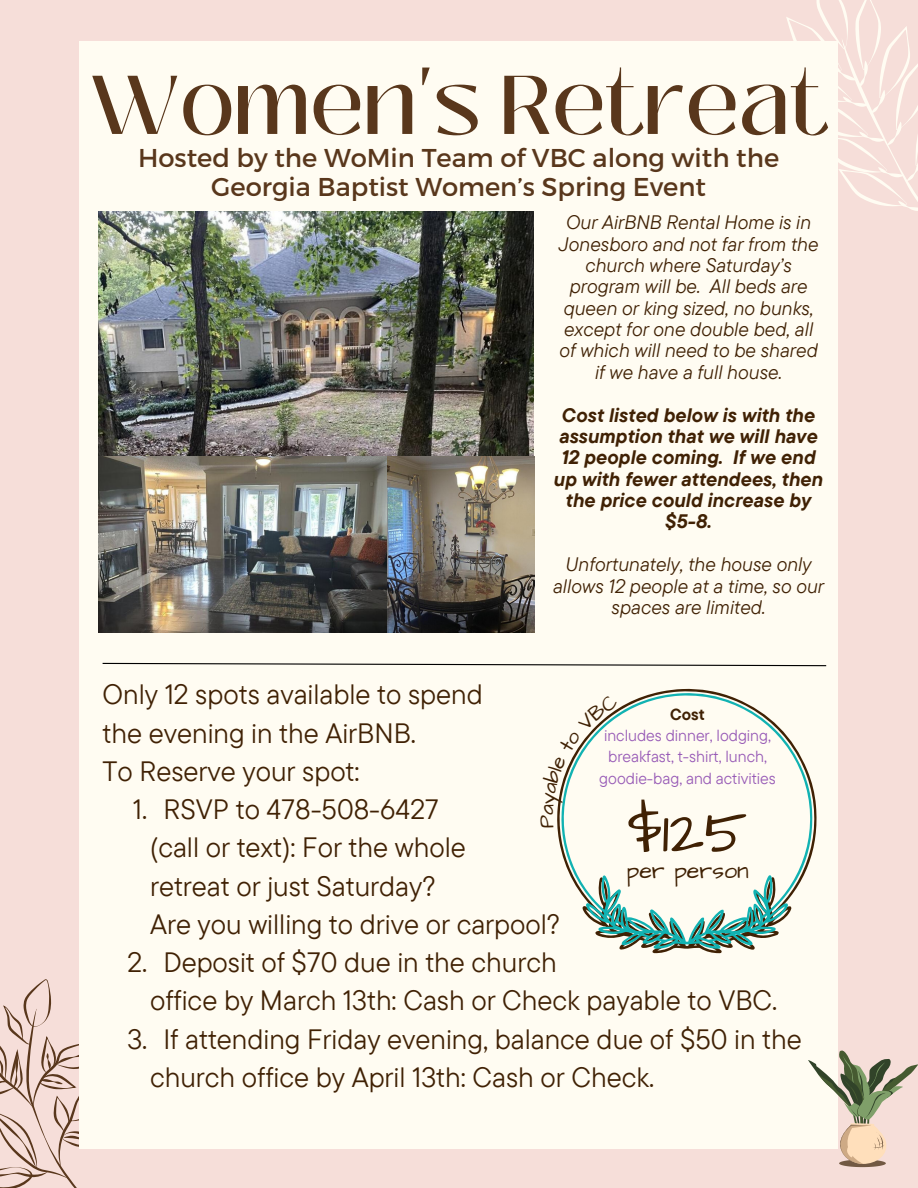
<style>
.page{position:relative;width:918px;height:1188px;background:#f6ded9}
.page>*{position:absolute;margin:0;border:0;box-sizing:border-box;transform-origin:0 0}
.t1{font:500 82.95px "Black Mango";color:#59371c}
.t2{font:60.75px "Architects Daughter";color:#402104}
.t3{font:27.9px/38.2px "TT Commons Pro";color:#402104}
.t4{font:25.8px/28.2px "Montserrat";color:#59371c;text-align:center}
.t5{font:23.25px "Architects Daughter";color:#402104}
.t6{font:italic 19.5px/21.3px "TT Commons Pro";color:#402104;text-align:center}
.t7{font:italic 700 19.5px/21.3px "TT Commons Pro";color:#402104;text-align:center}
.t8{font:16.05px/21.3px "TT Commons Pro";color:#975ab6;text-align:center}
.t9{font:700 16.05px "TT Commons Pro";color:#402104}
</style>
<div class="page">
<svg style="left:0;top:974px;width:157px;height:214px"></svg>
<div style="left:80px;top:41px;width:758px;height:1107px;background:#fffcf2"></div>
<svg style="left:808px;top:1050px;width:110px;height:117px"></svg>
<svg style="left:786px;top:0;width:132px;height:211px"></svg>
<svg style="left:620px;top:688px;width:135px;height:265px"></svg>
<svg style="left:557px;top:693px;width:260px;height:256px"></svg>
<svg style="left:102px;top:662px;width:725px;height:5px"></svg>
<img style="left:98px;top:211px;width:436px;height:246px">
<img style="left:98px;top:457px;width:289px;height:175px">
<img style="left:387px;top:457px;width:148px;height:175px">
<svg style="left:557px;top:694px;width:62px;height:134px"></svg>
<p class="t1" style="left:89px;top:43px;width:741px">Women's Retreat</p>
<p class="t4" style="left:138px;top:143px;width:643px">Hosted by the WoMin Team of VBC along with the<br>Georgia Baptist Women’s Spring Event</p>
<h3 class="t6" style="left:559px;top:211px;width:262px">Our AirBNB Rental Home is in<br>Jonesboro and not far from the church where Saturday’s program will be. All beds are queen or king sized, no bunks, except for one double bed, all of which will need to be shared if we have a full house.</h3>
<p class="t7" style="left:554px;top:404px;width:271px">Cost listed below is with the assumption that we will have<br>12 people coming. If we end up with fewer attendees, then the price could increase by $5-8.</p>
<p class="t6" style="left:553px;top:553px;width:273px">Unfortunately, the house only allows 12 people at a time, so our spaces are limited.</p>
<h5 class="t3" style="left:103px;top:675px;width:382px">Only 12 spots available to spend the evening in the AirBNB.<br>To Reserve your spot:</h5>
<h4 class="t3" style="left:150px;top:790px;width:412px;text-indent:13px">RSVP to 478-508-6427<br>(call or text): For the whole<br>retreat or just Saturday?<br>Are you willing to drive or carpool?</h4>
<p class="t3" style="left:133px;top:790px;width:16px">1.</p>
<p class="t9" style="left:670px;top:704px;width:36px">Cost</p>
<p class="t8" style="left:599px;top:724px;width:178px">includes dinner, lodging, breakfast, t-shirt, lunch, goodie-bag, and activities</p>
<p class="t2" style="left:628px;top:792px;width:121px">$125</p>
<p class="t5" style="left:626px;top:855px;width:124px">per person</p>
<h5 class="t3" style="left:150px;top:943px;width:629px;text-indent:13px">Deposit of $70 due in the church<br>office by March 13th: Cash or Check payable to VBC.</h5>
<p class="t3" style="left:127px;top:943px;width:21px">2.</p>
<h2 class="t3" style="left:150px;top:1019px;width:653px;text-indent:13px">If attending Friday evening, balance due of $50 in the church office by April 13th: Cash or Check.</h2>
<p class="t3" style="left:127px;top:1019px;width:21px">3.</p>
</div>
